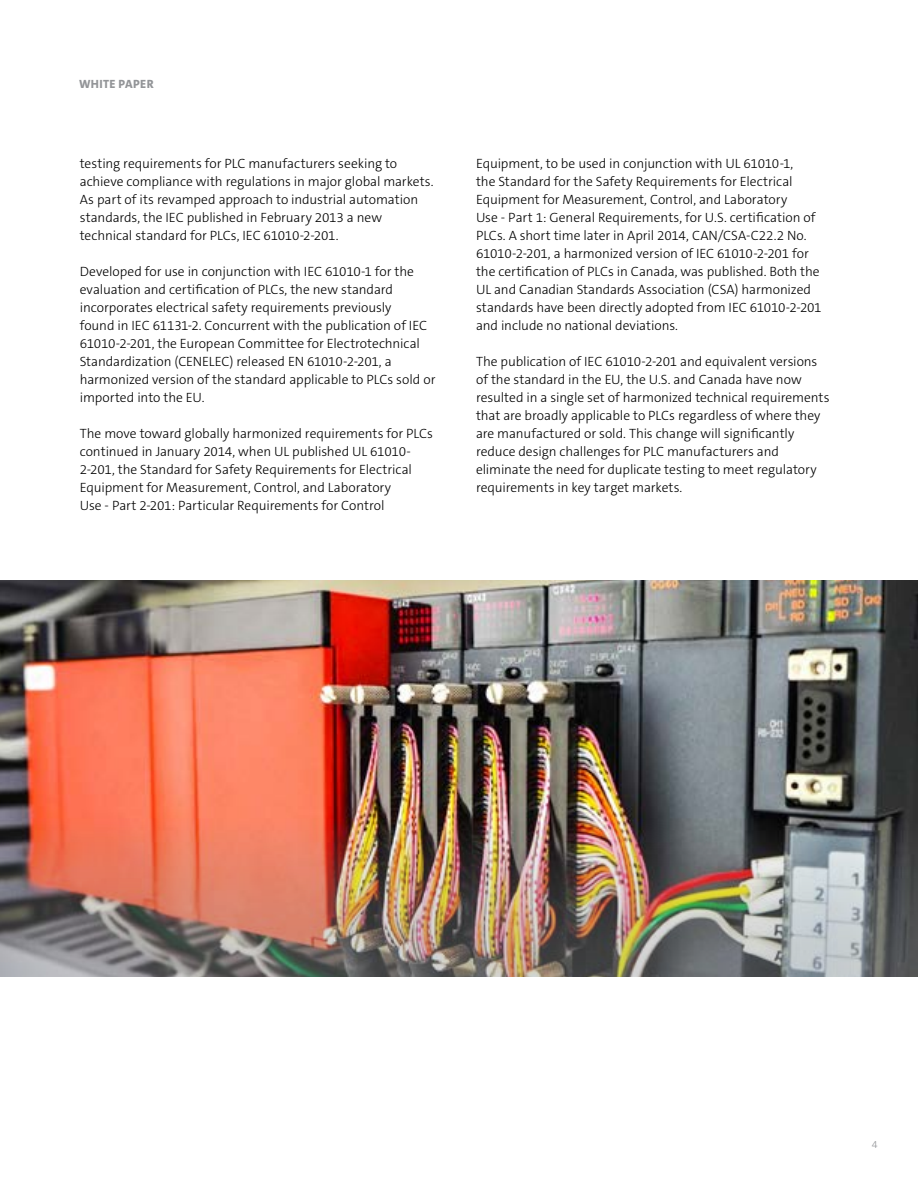
<style>
.page{position:relative;width:918px;height:1188px;background:#fff}
.page>*{position:absolute;margin:0;border:0;box-sizing:border-box;transform-origin:0 0}
.t1{font:300 13.5px/18px "The Sans C5";letter-spacing:-.005em;color:#000}
.t2{font:800 12px "The Sans C5";letter-spacing:.025em;color:#939598}
.t3{font:300 10.5px "The Sans C5";color:#939598}
</style>
<div class="page">
<img style="left:0;top:580px;width:918px;height:238px">
<img style="left:0;top:818px;width:918px;height:159px">
<p class="t2" style="left:79px;top:77px;width:76px">WHITE PAPER</p>
<p class="t1" style="left:80px;top:155px;width:355px">testing requirements for PLC manufacturers seeking to achieve compliance with regulations in major global markets.<br>As part of its revamped approach to industrial automation standards, the IEC published in February 2013 a new technical standard for PLCs, IEC 61010-2-201.</p>
<p class="t1" style="left:80px;top:263px;width:357px">Developed for use in conjunction with IEC 61010-1 for the evaluation and certification of PLCs, the new standard incorporates electrical safety requirements previously<br>found in IEC 61131-2. Concurrent with the publication of IEC 61010-2-201, the European Committee for Electrotechnical Standardization (CENELEC) released EN 61010-2-201, a harmonized version of the standard applicable to PLCs sold or imported into the EU.</p>
<p class="t1" style="left:80px;top:425px;width:355px">The move toward globally harmonized requirements for PLCs continued in January 2014, when UL published UL 61010- 2-201, the Standard for Safety Requirements for Electrical Equipment for Measurement, Control, and Laboratory<br>Use - Part 2-201: Particular Requirements for Control</p>
<p class="t1" style="left:476px;top:155px;width:347px">Equipment, to be used in conjunction with UL 61010-1,<br>the Standard for the Safety Requirements for Electrical Equipment for Measurement, Control, and Laboratory<br>Use - Part 1: General Requirements, for U.S. certification of PLCs. A short time later in April 2014, CAN/CSA-C22.2 No.<br>61010-2-201, a harmonized version of IEC 61010-2-201 for the certification of PLCs in Canada, was published. Both the UL and Canadian Standards Association (CSA) harmonized standards have been directly adopted from IEC 61010-2-201 and include no national deviations.</p>
<p class="t1" style="left:476px;top:353px;width:355px">The publication of IEC 61010-2-201 and equivalent versions of the standard in the EU, the U.S. and Canada have now resulted in a single set of harmonized technical requirements that are broadly applicable to PLCs regardless of where they are manufactured or sold. This change will significantly reduce design challenges for PLC manufacturers and eliminate the need for duplicate testing to meet regulatory requirements in key target markets.</p>
<p class="t3" style="left:872px;top:1137px;width:7px">4</p>
</div>
